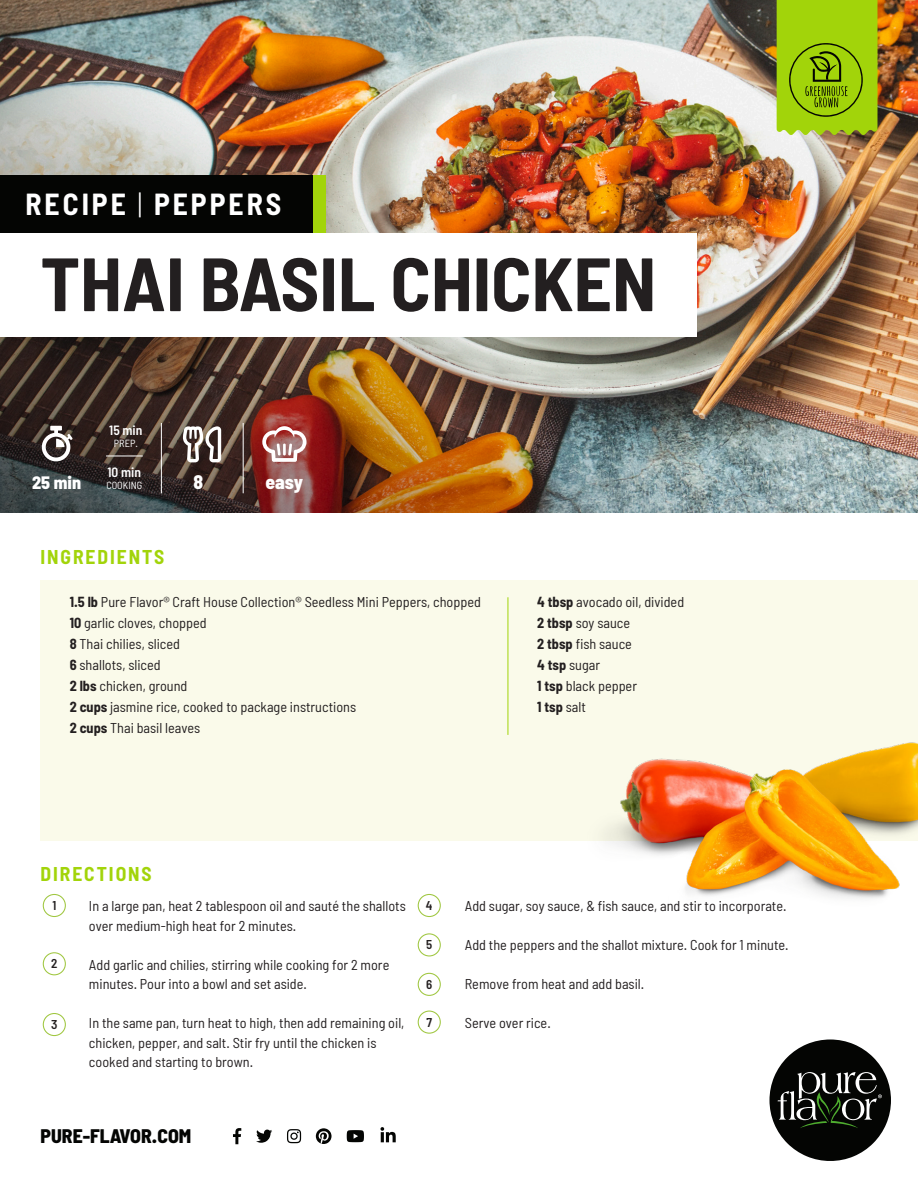
<style>
.page{position:relative;width:918px;height:1188px;background:#fff}
.page>*{position:absolute;margin:0;border:0;box-sizing:border-box;transform-origin:0 0}
.t1{font:700 semi-condensed 75.3px "Barlow";color:#231f20}
.t2{font:700 semi-condensed 29.7px "Barlow";letter-spacing:.1em;color:#fff}
.t3{font:800 semi-condensed 19.65px "Barlow";color:#040503}
.t4{font:700 semi-condensed 19.5px "Barlow";letter-spacing:.1em;color:#a2d40a}
.t5{font:800 semi-condensed 19.5px "Barlow";color:#fff}
.t6{font:800 semi-condensed 18px "Barlow";color:#fff}
.t7{font:semi-condensed 14.25px/21px "Barlow";color:#231f20}
.t8{font:600 semi-condensed 13.5px "Barlow";color:#fff}
.t9{font:600 semi-condensed 12.9px "Barlow";color:#231f20}
.t10{font:semi-condensed 10.35px "Barlow";color:#fff}
.s1{font-weight:300}
.s2{font-weight:700}
</style>
<div class="page">
<img style="left:0;top:0;width:918px;height:513px">
<div style="left:40px;top:581px;width:878px;height:260px;background:#fafaea"></div>
<svg style="left:183px;top:426px;width:38px;height:36px"></svg>
<svg style="left:262px;top:426px;width:45px;height:36px"></svg>
<svg style="left:42px;top:426px;width:31px;height:35px"></svg>
<hr style="left:161px;top:423px;width:1px;height:70px;background:#fff">
<hr style="left:243px;top:423px;width:1px;height:70px;background:#fff">
<hr style="left:106px;top:456px;width:37px;height:1px;background:#fff">
<div style="left:0;top:176px;width:314px;height:57px;background:#040503"></div>
<svg style="left:769px;top:1040px;width:122px;height:121px"></svg>
<svg style="left:777px;top:0;width:101px;height:135px;background:#98c50c"></svg>
<svg style="left:233px;top:1128px;width:131px;height:16px"></svg>
<svg style="left:381px;top:1127px;width:15px;height:15px"></svg>
<div style="left:43px;top:894px;width:23px;height:23px;border:1px solid #a0c741;border-radius:50%"></div>
<div style="left:43px;top:952px;width:23px;height:23px;border:1px solid #a0c741;border-radius:50%"></div>
<div style="left:43px;top:1013px;width:23px;height:23px;border:1px solid #a0c741;border-radius:50%"></div>
<div style="left:418px;top:894px;width:23px;height:23px;border:1px solid #a0c741;border-radius:50%"></div>
<div style="left:418px;top:933px;width:23px;height:23px;border:1px solid #a0c741;border-radius:50%"></div>
<div style="left:418px;top:1011px;width:23px;height:23px;border:1px solid #a0c741;border-radius:50%"></div>
<div style="left:418px;top:973px;width:23px;height:23px;border:1px solid #a0c741;border-radius:50%"></div>
<div style="left:314px;top:176px;width:12px;height:57px;background:#a2d40a"></div>
<div style="left:0;top:233px;width:697px;height:103px;background:#fff"></div>
<img style="left:606px;top:742px;width:312px;height:157px">
<hr style="left:508px;top:597px;width:1px;height:138px;background:#a2d40a">
<h2 class="t2" style="left:26px;top:186px;width:257px">RECIPE <span class="s1">|</span> PEPPERS</h2>
<h1 class="t1" style="left:40px;top:237px;width:617px">THAI BASIL CHICKEN</h1>
<p class="t8" style="left:109px;top:422px;width:35px">15 min</p>
<p class="t10" style="left:114px;top:437px;width:25px">PREP.</p>
<p class="t8" style="left:108px;top:463px;width:35px">10 min</p>
<p class="t10" style="left:106px;top:479px;width:37px">COOKING</p>
<p class="t6" style="left:32px;top:471px;width:51px">25 min</p>
<h3 class="t5" style="left:194px;top:470px;width:11px">8</h3>
<h3 class="t5" style="left:265px;top:470px;width:39px">easy</h3>
<h3 class="t4" style="left:40px;top:545px;width:125px">INGREDIENTS</h3>
<p class="t7" style="left:70px;top:591px;width:413px"><span class="s2">1.5 lb</span> Pure Flavor® Craft House Collection® Seedless Mini Peppers, chopped <span class="s2">10</span> garlic cloves, chopped<br><span class="s2">8</span> Thai chilies, sliced<br><span class="s2">6</span> shallots, sliced<br><span class="s2">2 lbs</span> chicken, ground<br><span class="s2">2 cups</span> jasmine rice, cooked to package instructions<br><span class="s2">2 cups</span> Thai basil leaves</p>
<p class="t7" style="left:537px;top:591px;width:148px"><span class="s2">4 tbsp</span> avocado oil, divided<br><span class="s2">2 tbsp</span> soy sauce<br><span class="s2">2 tbsp</span> fish sauce<br><span class="s2">4 tsp</span> sugar<br><span class="s2">1 tsp</span> black pepper<br><span class="s2">1 tsp</span> salt</p>
<h3 class="t4" style="left:40px;top:862px;width:113px">DIRECTIONS</h3>
<p class="t9" style="left:52px;top:897px;width:5px">1</p>
<p class="t9" style="left:51px;top:956px;width:8px">2</p>
<p class="t9" style="left:51px;top:1016px;width:8px">3</p>
<p class="t7" style="left:89px;top:896px;width:318px;line-height:19.5px">In a large pan, heat 2 tablespoon oil and sauté the shallots over medium-high heat for 2 minutes.</p>
<p class="t7" style="left:89px;top:955px;width:302px;line-height:19.5px">Add garlic and chilies, stirring while cooking for 2 more minutes. Pour into a bowl and set aside.</p>
<p class="t7" style="left:89px;top:1013px;width:317px;line-height:19.5px">In the same pan, turn heat to high, then add remaining oil, chicken, pepper, and salt. Stir fry until the chicken is cooked and starting to brown.</p>
<p class="t9" style="left:426px;top:897px;width:8px">4</p>
<p class="t9" style="left:426px;top:937px;width:8px">5</p>
<p class="t9" style="left:426px;top:976px;width:8px">6</p>
<p class="t9" style="left:426px;top:1014px;width:7px">7</p>
<h3 class="t3" style="left:40px;top:1124px;width:152px">PURE-FLAVOR.COM</h3>
<p class="t7" style="left:465px;top:895px;width:323px">Add sugar, soy sauce, &amp; fish sauce, and stir to incorporate.</p>
<p class="t7" style="left:465px;top:935px;width:325px">Add the peppers and the shallot mixture. Cook for 1 minute.</p>
<p class="t7" style="left:465px;top:974px;width:181px">Remove from heat and add basil.</p>
<p class="t7" style="left:465px;top:1013px;width:87px">Serve over rice.</p>
</div>
